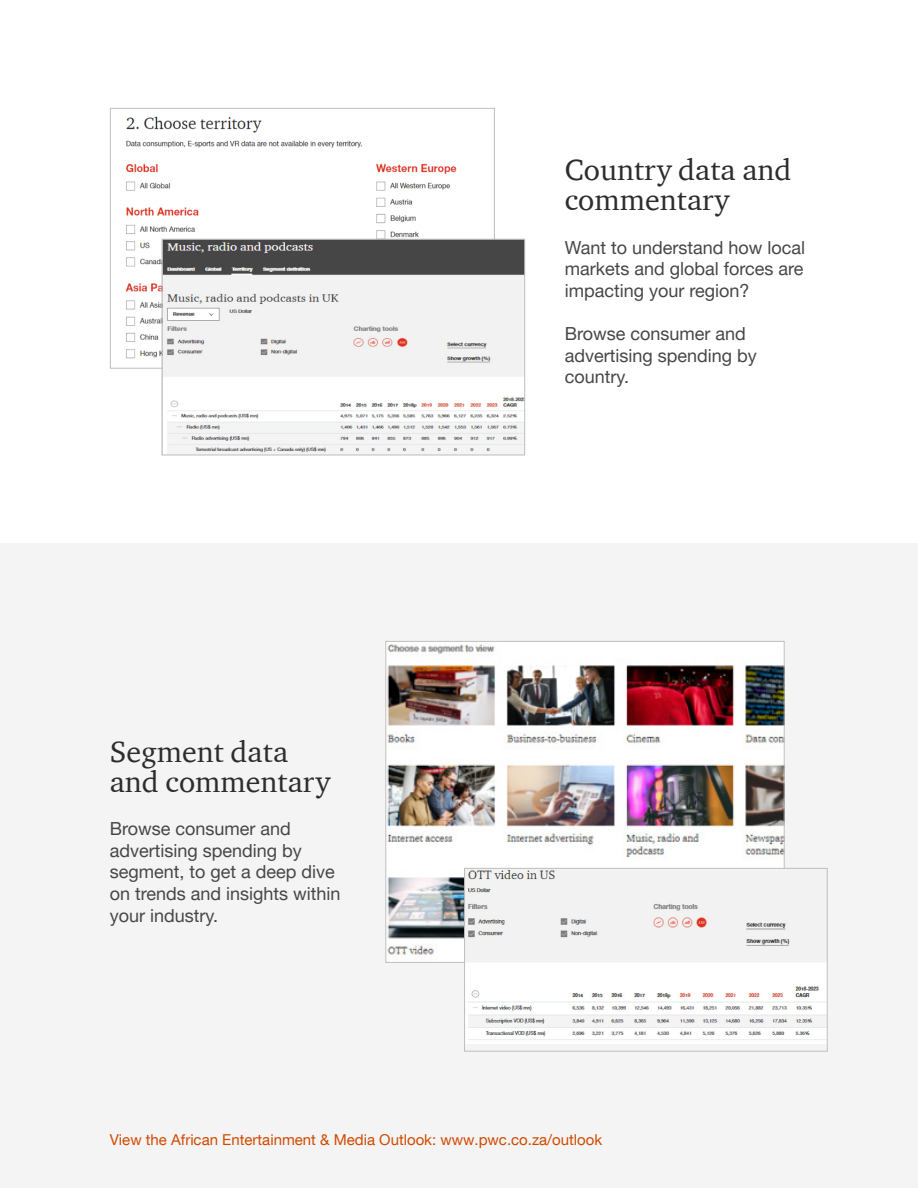
<style>
.page{position:relative;width:918px;height:1188px;background:#fff}
.page>*{position:absolute;margin:0;border:0;box-sizing:border-box;transform-origin:0 0}
.t1{font:30px/30px "ITC Charter Com";color:#2d2d2d}
.text{font:18px/21.6px "Helvetica Neue LT Pro";color:#464646}
.t2{font:15px "Helvetica Neue LT Com";color:#d04a02}
</style>
<div class="page">
<div style="left:0;top:544px;width:918px;height:644px;background:#f4f4f4"></div>
<img style="left:125px;top:116px;width:368px;height:245px">
<img style="left:164px;top:241px;width:359px;height:212px">
<div style="left:162px;top:239px;width:363px;height:216px;border:1px solid #bebebe"></div>
<img style="left:387px;top:643px;width:396px;height:318px">
<img style="left:466px;top:870px;width:360px;height:174px">
<div style="left:464px;top:868px;width:364px;height:184px;border:1px solid #bebebe"></div>
<p class="t1" style="left:110px;top:736px;width:222px">Segment data and commentary</p>
<p class="text" style="left:110px;top:818px;width:232px">Browse consumer and advertising spending by segment, to get a deep dive on trends and insights within your industry.</p>
<p class="t1" style="left:565px;top:155px;width:228px">Country data and commentary</p>
<p class="text" style="left:565px;top:236px;width:242px;text-align:justify">Want to understand how local markets and global forces are impacting your region?</p>
<p class="text" style="left:565px;top:322px;width:194px">Browse consumer and advertising spending by country.</p>
<p class="t2" style="left:110px;top:1130px;width:494px">View the African Entertainment &amp; Media Outlook: www.pwc.co.za/outlook</p>
</div>
